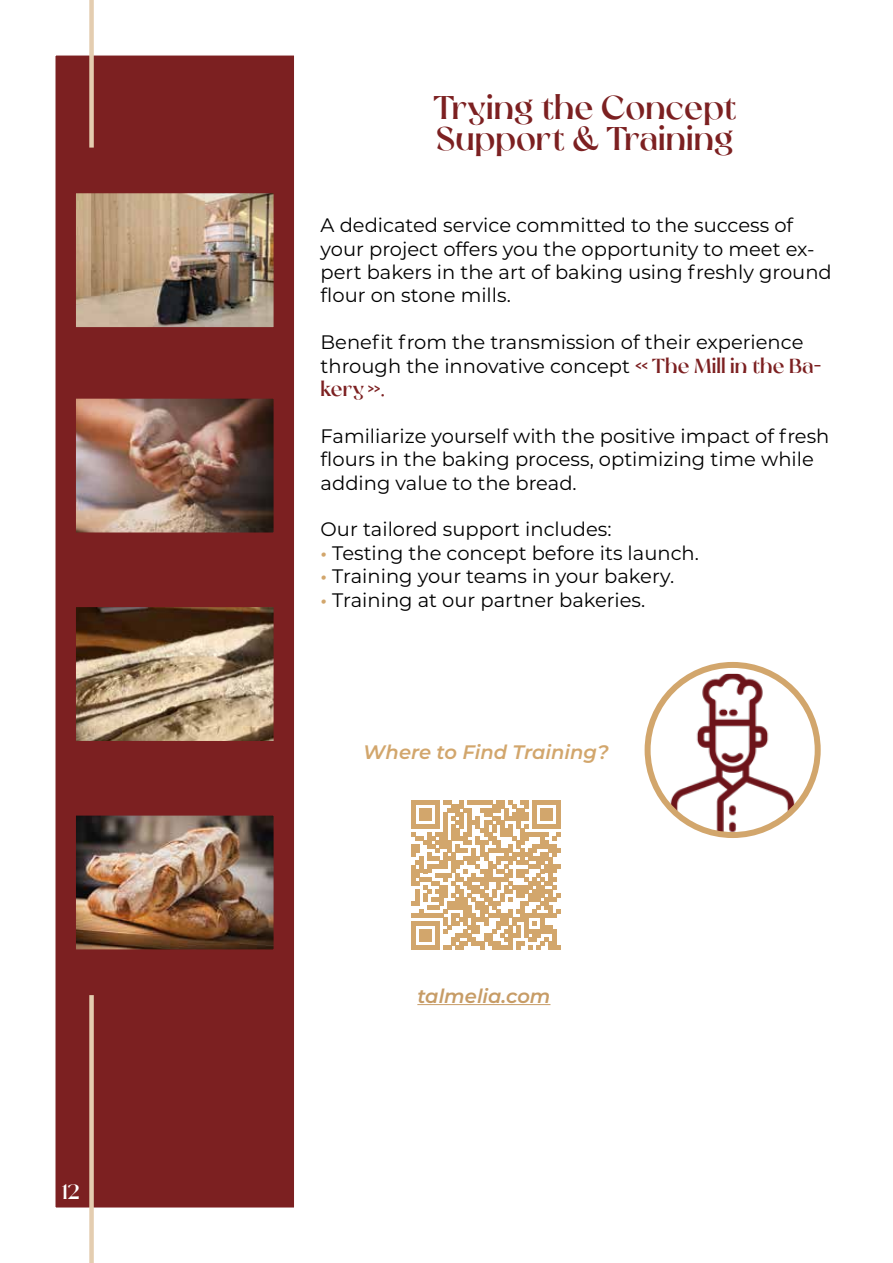
<style>
.page{position:relative;width:893px;height:1263px;background:#fff}
.page>*{position:absolute;margin:0;border:0;box-sizing:border-box;transform-origin:0 0}
.t1{font:31.5px/31px "Kattelyn";letter-spacing:-.005em;color:#7c2021}
.t2{font:19.5px/23.4px "Montserrat";color:#000}
.t3{font:italic 600 19.5px "Montserrat";color:#d2a66c}
.t4{font:italic 600 19.5px "Montserrat";color:#c79c66}
.t5{font:19.5px "Kattelyn";color:#7c2021}
.t6{font:19.5px "Kattelyn";color:#fff}
.s1{font-family:"Kattelyn";color:#7c2021}
.s2{font-weight:600;font-style:italic;color:#d2a66c}
</style>
<div class="page">
<div style="left:54px;top:54px;width:242px;height:1155px;background:#7c2021;border:2px solid #fff"></div>
<div style="left:89px;top:0;width:5px;height:148px;background:#e4cdb0"></div>
<div style="left:89px;top:995px;width:5px;height:268px;background:#e4cdb0"></div>
<img style="left:77px;top:816px;width:196px;height:132px">
<img style="left:77px;top:608px;width:196px;height:132px">
<img style="left:77px;top:400px;width:196px;height:131px">
<img style="left:77px;top:194px;width:196px;height:132px">
<hr style="left:417px;top:1004px;width:133px;height:1px;background:#c79c66">
<img style="left:648px;top:674px;width:167px;height:161px">
<div style="left:645px;top:662px;width:176px;height:176px;border:6px solid #d2a66c;border-radius:50%"></div>
<svg style="left:411px;top:800px;width:150px;height:150px"></svg>
<p class="t6" style="left:62px;top:1181px;width:19px">12</p>
<h1 class="t1" style="left:433px;top:92px;width:305px">Trying the Concept<br>Support &amp; Training</h1>
<p class="t2" style="left:321px;top:213px;width:513px">A dedicated service committed to the success of your project offers you the opportunity to meet ex&shy;pert bakers in the art of baking using freshly ground flour on stone mills.</p>
<p class="t2" style="left:321px;top:330px;width:502px">Benefit from the transmission of their experience through the innovative concept <span class="s1">« The Mill in the Ba-</span></p>
<p class="t5" style="left:321px;top:378px;width:66px">kery ».</p>
<p class="t2" style="left:321px;top:423px;width:510px">Familiarize yourself with the positive impact of fresh flours in the baking process, optimizing time while adding value to the bread.</p>
<p class="t2" style="left:321px;top:517px;width:293px">Our tailored support includes:</p>
<p class="t2" style="left:321px;top:540px;width:380px"><span class="s2">•</span> Testing the concept before its launch.</p>
<p class="t2" style="left:321px;top:564px;width:355px"><span class="s2">•</span> Training your teams in your bakery.</p>
<p class="t2" style="left:321px;top:587px;width:326px"><span class="s2">•</span> Training at our partner bakeries.</p>
<p class="t3" style="left:363px;top:739px;width:247px">Where to Find Training?</p>
<p class="t4" style="left:417px;top:982px;width:135px">talmelia.com</p>
</div>
